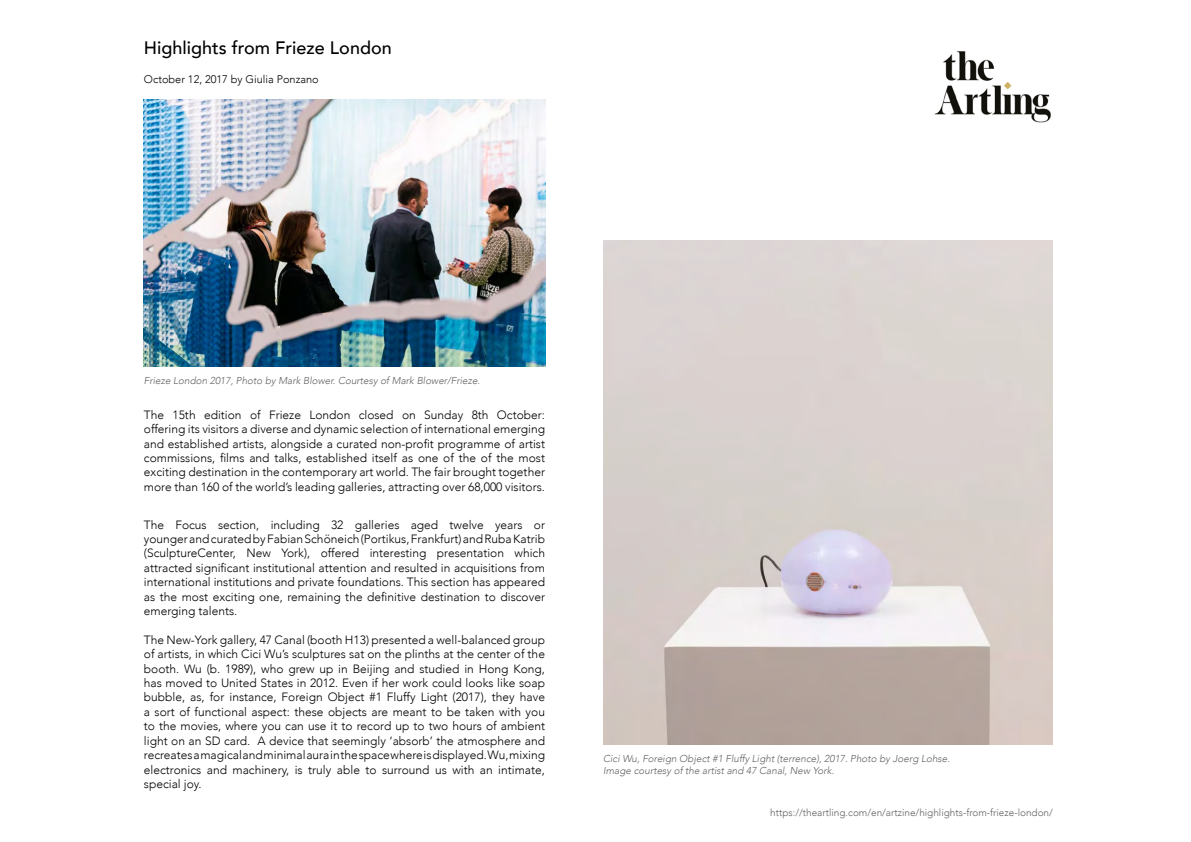
<style>
.page{position:relative;width:1191px;height:842px;background:#fff}
.page>*{position:absolute;margin:0;border:0;box-sizing:border-box;transform-origin:0 0}
.t1{font:500 18px "Avenir";color:#000}
.t2{font:300 12px/14.4px "Avenir";color:#000;text-align:justify}
.t3{font:300 11px "Avenir";color:#000}
.t4{font:italic 300 10px/12px "Avenir";color:#646363}
.t5{font:300 10px "Avenir";color:#646363}
</style>
<div class="page">
<img style="left:603px;top:241px;width:450px;height:503px">
<img style="left:144px;top:99px;width:401px;height:268px">
<img style="left:934px;top:51px;width:117px;height:72px">
<h1 class="t1" style="left:144px;top:32px;width:249px">Highlights from Frieze London</h1>
<p class="t3" style="left:144px;top:73px;width:176px">October 12, 2017 by Giulia Ponzano</p>
<p class="t4" style="left:144px;top:375px;width:338px">Frieze London 2017, Photo by Mark Blower. Courtesy of Mark Blower/Frieze.</p>
<p class="t2" style="left:144px;top:407px;width:402px">The 15th edition of Frieze London closed on Sunday 8th October: offering its visitors a diverse and dynamic selection of international emerging and established artists, alongside a curated non-profit programme of artist commissions, films and talks, established itself as one of the of the most exciting destination in the contemporary art world. The fair brought together more than 160 of the world’s leading galleries, attracting over 68,000 visitors.</p>
<p class="t2" style="left:144px;top:517px;width:402px">The Focus section, including 32 galleries aged twelve years or younger and curated by Fabian Schöneich (Portikus, Frankfurt) and Ruba Katrib (SculptureCenter, New York), offered interesting presentation which attracted significant institutional attention and resulted in acquisitions from international institutions and private foundations. This section has appeared as the most exciting one, remaining the definitive destination to discover emerging talents.</p>
<p class="t2" style="left:144px;top:632px;width:402px">The New-York gallery, 47 Canal (booth H13) presented a well-balanced group of artists, in which Cici Wu’s sculptures sat on the plinths at the center of the booth. Wu (b. 1989), who grew up in Beijing and studied in Hong Kong, has moved to United States in 2012. Even if her work could looks like soap bubble, as, for instance, Foreign Object #1 Fluffy Light (2017), they have a sort of functional aspect: these objects are meant to be taken with you to the movies, where you can use it to record up to two hours of ambient light on an SD card. A device that seemingly ‘absorb’ the atmosphere and recreates a magical and minimal aura in the space where is displayed. Wu, mixing electronics and machinery, is truly able to surround us with an intimate, special joy.</p>
<p class="t4" style="left:603px;top:753px;width:348px">Cici Wu, Foreign Object #1 Fluffy Light (terrence), 2017. Photo by Joerg Lohse.<br>Image courtesy of the artist and 47 Canal, New York.</p>
<p class="t5" style="left:770px;top:807px;width:284px">https://theartling.com/en/artzine/highlights-from-frieze-london/</p>
</div>
